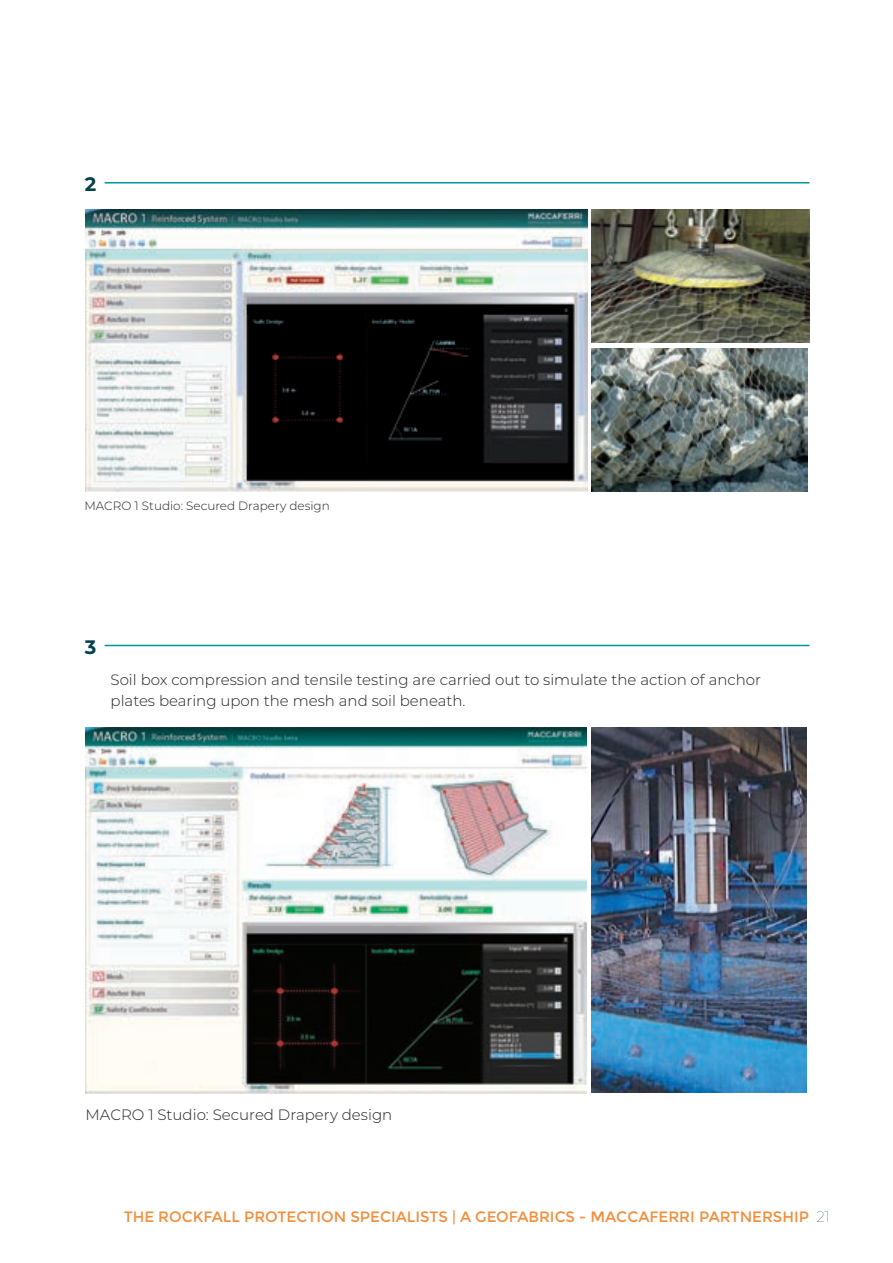
<style>
.page{position:relative;width:893px;height:1263px;background:#fff}
.page>*{position:absolute;margin:0;border:0;box-sizing:border-box;transform-origin:0 0}
.t1{font:700 19.5px "Montserrat";color:#04414d}
.t2{font:300 15px/21px "Montserrat";color:#231f20}
.t3{font:15px "Montserrat";color:#f18f3d}
.t4{font:300 12px "Montserrat";color:#231f20}
.s1{font-weight:100;color:#04414d}
</style>
<div class="page">
<img style="left:85px;top:727px;width:502px;height:366px">
<img style="left:86px;top:209px;width:501px;height:282px">
<img style="left:592px;top:727px;width:215px;height:366px">
<img style="left:592px;top:209px;width:217px;height:133px">
<img style="left:591px;top:348px;width:216px;height:143px">
<hr style="left:105px;top:182px;width:704px;height:1px;background:#00949b">
<hr style="left:105px;top:645px;width:704px;height:1px;background:#00949b">
<h1 class="t1" style="left:85px;top:170px;width:13px">2</h1>
<p class="t4" style="left:84px;top:498px;width:247px">MACRO 1 Studio: Secured Drapery design</p>
<h1 class="t1" style="left:85px;top:633px;width:13px">3</h1>
<p class="t2" style="left:111px;top:668px;width:652px">Soil box compression and tensile testing are carried out to simulate the action of anchor plates bearing upon the mesh and soil beneath.</p>
<p class="t2" style="left:86px;top:1104px;width:308px">MACRO 1 Studio: Secured Drapery design</p>
<p class="t3" style="left:124px;top:1208px;width:708px">THE ROCKFALL PROTECTION SPECIALISTS | A GEOFABRICS - MACCAFERRI PARTNERSHIP <span class="s1">21</span></p>
</div>
